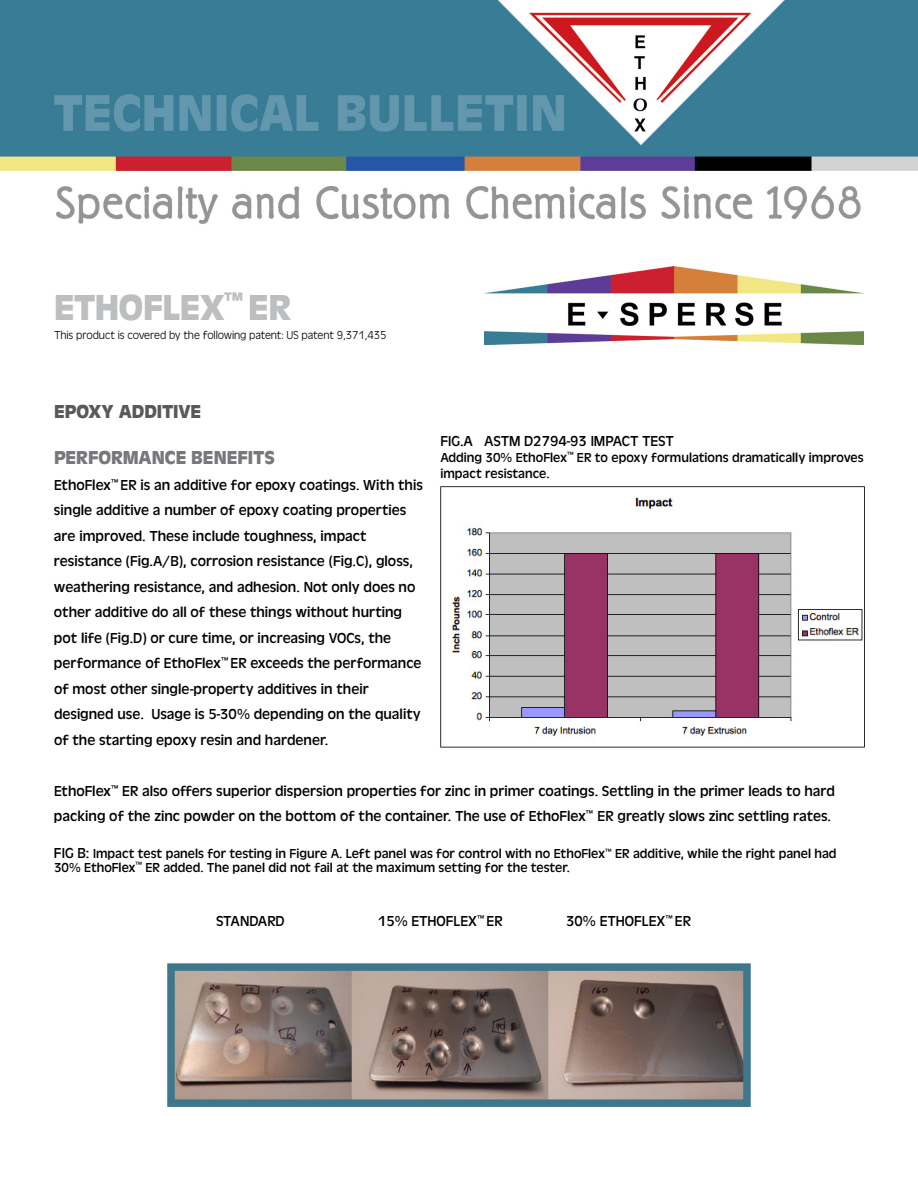
<style>
.page{position:relative;width:918px;height:1188px;background:#fff}
.page>*{position:absolute;margin:0;border:0;box-sizing:border-box;transform-origin:0 0}
.t1{font:700 37.5px "Antique Oli";letter-spacing:-.01em;color:#bcbec0}
.t2{font:700 19.5px "Antique Oli";color:#77787b}
.t3{font:700 19.5px "Antique Oli";color:#58595b}
.t4{font:15px/25.5px "Antique Oli";color:#000}
.t5{font:13.5px/13.5px "Antique Oli";color:#000}
.t6{font:300 12px "Antique Oli";letter-spacing:-.01em;color:#000}
.s1{font-size:15px}
</style>
<div class="page">
<img style="left:0;top:0;width:918px;height:345px">
<img style="left:440px;top:486px;width:425px;height:262px">
<img style="left:176px;top:972px;width:566px;height:126px">
<div style="left:167px;top:963px;width:584px;height:144px;border:8px solid #3e768b"></div>
<img style="left:485px;top:266px;width:379px;height:79px">
<h1 class="t1" style="left:54px;top:286px;width:239px">ETHOFLEX<sup>™</sup> ER</h1>
<p class="t6" style="left:54px;top:329px;width:334px">This product is covered by the following patent: US patent 9,371,435</p>
<h2 class="t3" style="left:54px;top:400px;width:149px">EPOXY ADDITIVE</h2>
<h2 class="t2" style="left:54px;top:447px;width:222px">PERFORMANCE BENEFITS</h2>
<p class="t4" style="left:54px;top:472px;width:370px">EthoFlex<sup>™</sup> ER is an additive for epoxy coatings. With this single additive a number of epoxy coating properties are improved. These include toughness, impact resistance (Fig.A/B), corrosion resistance (Fig.C), gloss, weathering resistance, and adhesion. Not only does no other additive do all of these things without hurting pot life (Fig.D) or cure time, or increasing VOCs, the performance of EthoFlex<sup>™</sup> ER exceeds the performance of most other single-property additives in their designed use. Usage is 5-30% depending on the quality of the starting epoxy resin and hardener.</p>
<p class="t4" style="left:54px;top:778px;width:783px">EthoFlex<sup>™</sup> ER also offers superior dispersion properties for zinc in primer coatings. Settling in the primer leads to hard packing of the zinc powder on the bottom of the container. The use of EthoFlex<sup>™</sup> ER greatly slows zinc settling rates.</p>
<p class="t5" style="left:54px;top:847px;width:784px"><span class="s1">FIG B:</span> Impact test panels for testing in Figure A. Left panel was for control with no EthoFlex<sup>™</sup> ER additive, while the right panel had<br>30% EthoFlex<sup>™</sup> ER added. The panel did not fail at the maximum setting for the tester.</p>
<p class="t4" style="left:440px;top:428px;width:235px">FIG.A ASTM D2794-93 IMPACT TEST</p>
<p class="t5" style="left:440px;top:449px;width:425px;line-height:16.2px">Adding 30% EthoFlex<sup>™</sup> ER to epoxy formulations dramatically improves impact resistance.</p>
<p class="t4" style="left:216px;top:908px;width:70px">STANDARD</p>
<p class="t4" style="left:378px;top:908px;width:126px">15% ETHOFLEX<sup>™</sup> ER</p>
<p class="t4" style="left:566px;top:908px;width:126px">30% ETHOFLEX<sup>™</sup> ER</p>
</div>
